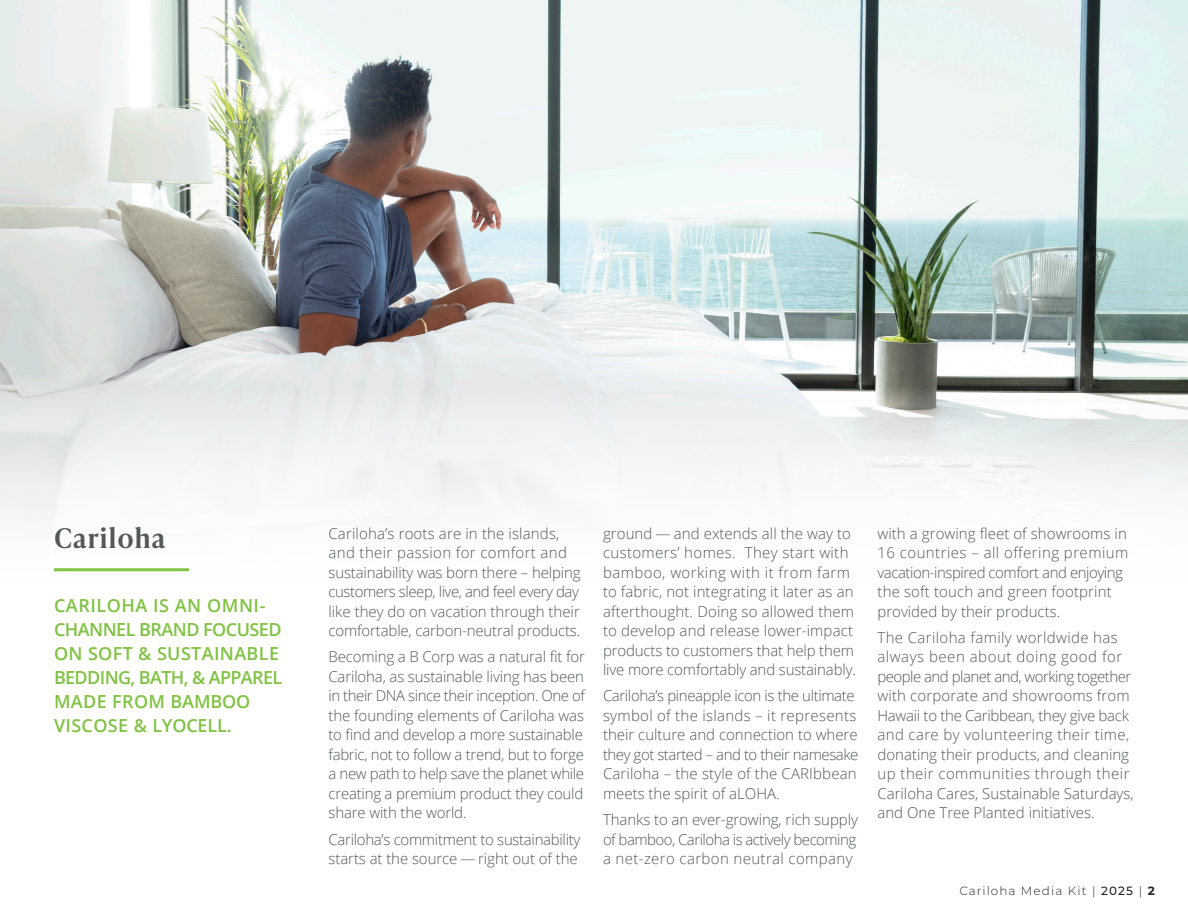
<style>
.page{position:relative;width:1188px;height:918px;background:#fff}
.page>*{position:absolute;margin:0;border:0;box-sizing:border-box;transform-origin:0 0}
.t1{font:600 27px "Ivy Presto Text";letter-spacing:.02em;color:#545858}
.t2{font:600 18px/24px "Open Sans";letter-spacing:-.01em;color:#80c241}
.t3{font:300 15px/19.5px "Open Sans";color:#535859}
.t4{font:300 15px/19.5px "Open Sans";letter-spacing:-.02em;color:#535859}
.t5{font:300 12px "Montserrat";letter-spacing:.085em;color:#232628}
.s1{font-weight:500}
.s2{font-weight:700}
</style>
<div class="page">
<img style="left:0;top:0;width:1188px;height:388px">
<svg style="left:0;top:388px;width:1188px;height:184px;fill:#f6f7f7"></svg>
<hr style="left:54px;top:568px;width:135px;height:3px;background:#80c241">
<p class="t1" style="left:54px;top:518px;width:113px">Cariloha</p>
<p class="t2" style="left:54px;top:593px;width:230px">CARILOHA IS AN OMNI-<br>CHANNEL BRAND FOCUSED<br>ON SOFT &amp; SUSTAINABLE<br>BEDDING, BATH, &amp; APPAREL<br>MADE FROM BAMBOO<br>VISCOSE &amp; LYOCELL.</p>
<p class="t3" style="left:328px;top:523px;width:254px">Cariloha’s roots are in the islands, and their passion for comfort and sustainability was born there – helping customers sleep, live, and feel every day like they do on vacation through their comfortable, carbon-neutral products.</p>
<p class="t3" style="left:328px;top:647px;width:258px">Becoming a B Corp was a natural fit for Cariloha, as sustainable living has been in their DNA since their inception. One of the founding elements of Cariloha was to find and develop a more sustainable fabric, not to follow a trend, but to forge a new path to help save the planet while creating a premium product they could share with the world.</p>
<p class="t4" style="left:328px;top:829px;width:253px">Cariloha’s commitment to sustainability starts at the source — right out of the</p>
<p class="t3" style="left:603px;top:523px;width:255px">ground — and extends all the way to customers’ homes. They start with bamboo, working with it from farm to fabric, not integrating it later as an afterthought. Doing so allowed them to develop and release lower-impact products to customers that help them live more comfortably and sustainably.</p>
<p class="t3" style="left:603px;top:686px;width:257px">Cariloha’s pineapple icon is the ultimate symbol of the islands – it represents their culture and connection to where they got started – and to their namesake Cariloha – the style of the CARIbbean meets the spirit of aLOHA.</p>
<p class="t3" style="left:603px;top:809px;width:256px;text-align:justify">Thanks to an ever-growing, rich supply of bamboo, Cariloha is actively becoming a net-zero carbon neutral company</p>
<p class="t3" style="left:878px;top:523px;width:252px">with a growing fleet of showrooms in 16 countries – all offering premium vacation-inspired comfort and enjoying the soft touch and green footprint provided by their products.</p>
<p class="t3" style="left:878px;top:627px;width:258px">The Cariloha family worldwide has always been about doing good for people and planet and, working together with corporate and showrooms from Hawaii to the Caribbean, they give back and care by volunteering their time, donating their products, and cleaning up their communities through their Cariloha Cares, Sustainable Saturdays, and One Tree Planted initiatives.</p>
<p class="t5" style="left:959px;top:883px;width:197px">Cariloha Media Kit | <span class="s1">2025</span> | <span class="s2">2</span></p>
</div>
